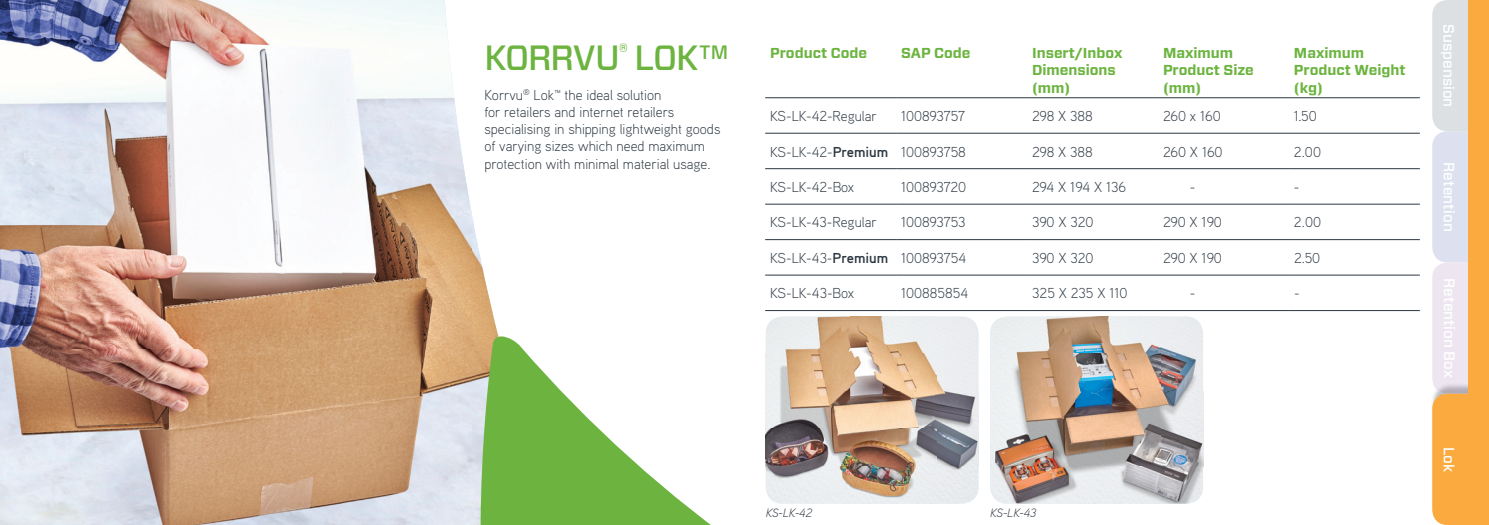
<style>
.page{position:relative;width:1489px;height:525px;background:#fff}
.page>*{position:absolute;margin:0;border:0;box-sizing:border-box;transform-origin:0 0}
.t1{font:500 35px "Forza";letter-spacing:-.035em;color:#6cb43f}
.t2{font:500 15px "Forza";color:#fff}
.t3{font:300 14.38px/17.2px "Aaux Pro OT";color:#2c3741}
.t4{font:700 14.38px/17.2px "Forza";color:#6cb43f}
.t5{font:italic 300 12.12px "Aaux Pro OT";letter-spacing:-.005em;color:#2c3741}
.s1{font-weight:700}
</style>
<div class="page">
<div style="left:1431px;top:131px;width:57px;height:131px;background:#dde1ef;border-radius:15px"></div>
<div style="left:1431px;top:262px;width:57px;height:131px;background:#ede6f1;border-radius:15px"></div>
<img style="left:1432px;top:383px;width:35px;height:10px">
<div style="left:1431px;top:393px;width:57px;height:131px;background:#faaa3f;border-radius:15px"></div>
<div style="left:1431px;top:0;width:57px;height:131px;background:#dce0e3;border-radius:15px"></div>
<div style="left:1467px;top:0;width:21px;height:524px;background:#faaa3f"></div>
<img style="left:0;top:0;width:471px;height:524px">
<img style="left:471px;top:210px;width:28px;height:126px">
<svg style="left:467px;top:336px;width:737px;height:188px"></svg>
<hr style="left:765px;top:97px;width:131px;height:1px;background:#2c3741">
<hr style="left:896px;top:97px;width:130px;height:1px;background:#2c3741">
<hr style="left:1026px;top:97px;width:131px;height:1px;background:#2c3741">
<hr style="left:1157px;top:97px;width:131px;height:1px;background:#2c3741">
<hr style="left:1288px;top:97px;width:131px;height:1px;background:#2c3741">
<hr style="left:765px;top:133px;width:131px;height:1px;background:#2c3741">
<hr style="left:896px;top:133px;width:130px;height:1px;background:#2c3741">
<hr style="left:1026px;top:133px;width:131px;height:1px;background:#2c3741">
<hr style="left:1157px;top:133px;width:131px;height:1px;background:#2c3741">
<hr style="left:1288px;top:133px;width:131px;height:1px;background:#2c3741">
<hr style="left:765px;top:168px;width:131px;height:1px;background:#2c3741">
<hr style="left:896px;top:168px;width:130px;height:1px;background:#2c3741">
<hr style="left:1026px;top:168px;width:131px;height:1px;background:#2c3741">
<hr style="left:1288px;top:168px;width:131px;height:1px;background:#2c3741">
<hr style="left:765px;top:204px;width:131px;height:1px;background:#2c3741">
<hr style="left:896px;top:204px;width:130px;height:1px;background:#2c3741">
<hr style="left:1026px;top:204px;width:131px;height:1px;background:#2c3741">
<hr style="left:1288px;top:204px;width:131px;height:1px;background:#2c3741">
<hr style="left:765px;top:239px;width:131px;height:1px;background:#2c3741">
<hr style="left:896px;top:239px;width:130px;height:1px;background:#2c3741">
<hr style="left:1026px;top:239px;width:131px;height:1px;background:#2c3741">
<hr style="left:1157px;top:239px;width:131px;height:1px;background:#2c3741">
<hr style="left:1288px;top:239px;width:131px;height:1px;background:#2c3741">
<hr style="left:765px;top:274px;width:131px;height:1px;background:#2c3741">
<hr style="left:896px;top:274px;width:130px;height:1px;background:#2c3741">
<hr style="left:1026px;top:274px;width:131px;height:1px;background:#2c3741">
<hr style="left:1288px;top:274px;width:131px;height:1px;background:#2c3741">
<hr style="left:765px;top:310px;width:131px;height:1px;background:#2c3741">
<hr style="left:896px;top:310px;width:130px;height:1px;background:#2c3741">
<hr style="left:1026px;top:310px;width:131px;height:1px;background:#2c3741">
<hr style="left:1288px;top:310px;width:131px;height:1px;background:#2c3741">
<hr style="left:1157px;top:168px;width:131px;height:1px;background:#2c3741">
<hr style="left:1157px;top:204px;width:131px;height:1px;background:#2c3741">
<hr style="left:1157px;top:274px;width:131px;height:1px;background:#2c3741">
<hr style="left:1157px;top:310px;width:131px;height:1px;background:#2c3741">
<img style="left:765px;top:316px;width:213px;height:187px">
<img style="left:990px;top:316px;width:212px;height:187px">
<h1 class="t1" style="left:484px;top:34px;width:245px">KORRVU<sup>®</sup> LOK™</h1>
<p class="t3" style="left:484px;top:86px;width:237px">Korrvu<sup>®</sup> Lok™ the ideal solution<br>for retailers and internet retailers specialising in shipping lightweight goods of varying sizes which need maximum protection with minimal material usage.</p>
<p class="t4" style="left:770px;top:45px;width:98px">Product Code</p>
<p class="t4" style="left:901px;top:45px;width:71px">SAP Code</p>
<p class="t4" style="left:1032px;top:45px;width:92px">Insert/Inbox<br>Dimensions (mm)</p>
<p class="t4" style="left:1162px;top:45px;width:92px">Maximum<br>Product Size (mm)</p>
<p class="t4" style="left:1293px;top:45px;width:113px">Maximum<br>Product Weight (kg)</p>
<p class="t3" style="left:770px;top:107px;width:108px">KS-LK-42-Regular</p>
<p class="t3" style="left:901px;top:107px;width:66px">100893757</p>
<p class="t3" style="left:1032px;top:107px;width:62px">298 X 388</p>
<p class="t3" style="left:1162px;top:107px;width:59px">260 x 160</p>
<p class="t3" style="left:1293px;top:107px;width:24px">1.50</p>
<p class="t3" style="left:770px;top:142px;width:197px">KS-LK-42-<span class="s1">Premium</span> 100893758</p>
<p class="t3" style="left:1032px;top:142px;width:62px">298 X 388</p>
<p class="t3" style="left:1162px;top:142px;width:61px">260 X 160</p>
<p class="t3" style="left:1293px;top:142px;width:29px">2.00</p>
<p class="t3" style="left:770px;top:178px;width:85px">KS-LK-42-Box</p>
<p class="t3" style="left:901px;top:178px;width:67px">100893720</p>
<p class="t3" style="left:1032px;top:178px;width:96px">294 X 194 X 136</p>
<p class="t3" style="left:1189px;top:178px;width:7px">-</p>
<p class="t3" style="left:1293px;top:178px;width:7px">-</p>
<p class="t3" style="left:770px;top:213px;width:108px">KS-LK-43-Regular</p>
<p class="t3" style="left:901px;top:213px;width:66px">100893753</p>
<p class="t3" style="left:1032px;top:213px;width:63px">390 X 320</p>
<p class="t3" style="left:1162px;top:213px;width:60px">290 X 190</p>
<p class="t3" style="left:1293px;top:213px;width:29px">2.00</p>
<p class="t3" style="left:770px;top:249px;width:197px">KS-LK-43-<span class="s1">Premium</span> 100893754</p>
<p class="t3" style="left:1032px;top:249px;width:63px">390 X 320</p>
<p class="t3" style="left:1162px;top:249px;width:60px">290 X 190</p>
<p class="t3" style="left:1293px;top:249px;width:28px">2.50</p>
<p class="t3" style="left:770px;top:284px;width:85px">KS-LK-43-Box</p>
<p class="t3" style="left:901px;top:284px;width:68px">100885854</p>
<p class="t3" style="left:1032px;top:284px;width:97px">325 X 235 X 110</p>
<p class="t3" style="left:1189px;top:284px;width:7px">-</p>
<p class="t3" style="left:1293px;top:284px;width:7px">-</p>
<p class="t5" style="left:765px;top:504px;width:48px">KS-LK-42</p>
<p class="t5" style="left:990px;top:504px;width:47px">KS-LK-43</p>
<p class="t2" style="left:1458px;top:24px;width:85px;rotate:90deg">Suspension</p>
<p class="t2" style="left:1458px;top:162px;width:71px;rotate:90deg">Retention</p>
<p class="t2" style="left:1459px;top:278px;width:101px;rotate:90deg">Retention Box</p>
<p class="t2" style="left:1458px;top:446px;width:27px;rotate:90deg">Lok</p>
</div>
